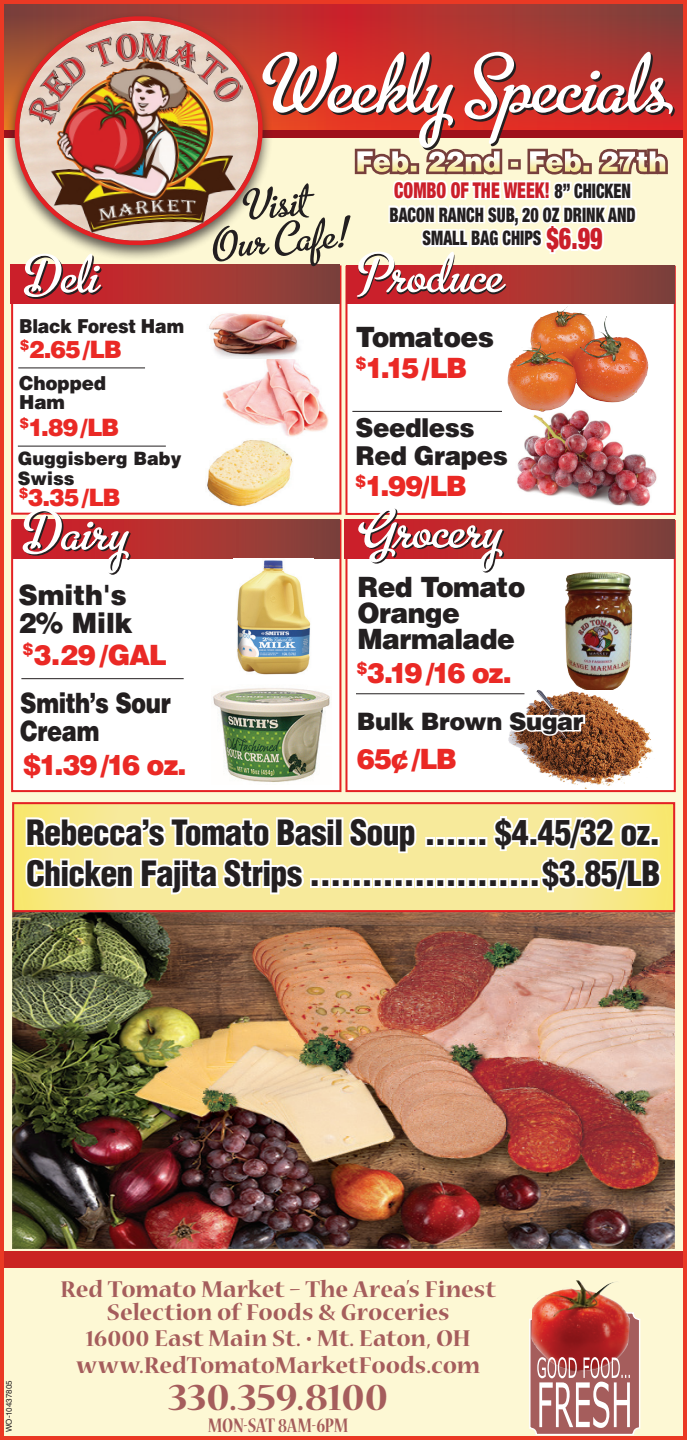
<style>
.page{position:relative;width:687px;height:1440px;background:#fff}
.page>*{position:absolute;margin:0;border:0;box-sizing:border-box;transform-origin:0 0}
.t1{font:700 42.4px "Nueva Std";letter-spacing:-.005em;color:#a55d5c}
.t2{font:900 condensed 34px "Helvetica LT Std";letter-spacing:-.025em;color:#231f20}
.t3{font:900 28px "Helvetica LT Std";letter-spacing:-.06em;color:#ea2925}
.t4{font:900 28px/26px "Helvetica LT Std";letter-spacing:-.025em;color:#231f20;scale:.95 1}
.t5{font:900 28px "Helvetica LT Std";letter-spacing:.005em;color:#fff}
.t6{font:900 28px/28px "Helvetica LT Std";letter-spacing:-.025em;color:#231f20;scale:.81 1}
.t7{font:900 28px/28px "Helvetica LT Std";color:#231f20;scale:.95 1}
.t8{font:900 28px "Helvetica LT Std";color:#ea2925}
.t9{font:900 26px/28px "Helvetica LT Std";letter-spacing:-.02em;color:#231f20;scale:.95 1}
.t10{font:700 25.4px/23px "Nueva Std";color:#a55d5c;text-align:center}
.t11{font:900 24px "Helvetica LT Std";letter-spacing:-.05em;color:#ea2925}
.t12{font:900 24px "Helvetica LT Std";letter-spacing:-.02em;color:#231f20}
.t13{font:900 condensed 21.8px "Helvetica Neue LT Std";color:#cb1f2a;scale:.8 1}
.t14{font:700 21.8px "Nueva Std";letter-spacing:-.005em;color:#a55d5c;scale:.76 1}
.t15{font:900 condensed 20px/23.6px "Helvetica Neue LT Std";color:#231f20;text-align:center;scale:.8 1}
.t16{font:900 19.2px "Helvetica LT Std";letter-spacing:-.01em;color:#231f20;scale:.9 1}
.t17{font:900 19.2px/18.6px "Helvetica LT Std";letter-spacing:-.01em;color:#231f20;scale:.95 1}
.t18{font:900 18.4px/20.2px "Helvetica LT Std";color:#231f20;scale:.95 1}
.t19{font:8px "Helvetica LT Std";color:#231f20}
.s1{font-style:inherit}
.s2{font-size:20px;color:#231f20}
.s3{font-size:30px;color:#cb1f2a}
</style>
<div class="page">
<div style="left:0;top:51px;width:686px;height:1389px;background:#fdf8d4"></div>
<svg style="left:5px;top:5px;width:676px;height:9px;background:#a13734"></svg>
<svg style="left:273px;top:14px;width:408px;height:116px;background:#b13330"></svg>
<div style="left:345px;top:266px;width:330px;height:249px;background:#fff;border:2px solid #e42124"></div>
<div style="left:11px;top:265px;width:330px;height:250px;background:#fff;border:2px solid #e42124"></div>
<div style="left:11px;top:265px;width:328px;height:38px;background:linear-gradient(to right,#d81d27,#83463c)"></div>
<div style="left:4px;top:12px;width:269px;height:250px;background:#231f20;opacity:.75"></div>
<svg style="left:12px;top:13px;width:253px;height:235px"></svg>
<img style="left:23px;top:24px;width:231px;height:214px">
<div style="left:11px;top:520px;width:330px;height:272px;background:#fff;border:2px solid #e42124"></div>
<div style="left:345px;top:520px;width:330px;height:272px;background:#fff;border:2px solid #e42124"></div>
<svg style="left:24px;top:254px;width:78px;height:45px"></svg>
<div style="left:347px;top:266px;width:327px;height:37px;background:linear-gradient(to right,#d81d27,#83463c)"></div>
<svg style="left:12px;top:520px;width:327px;height:38px;background:#973c37"></svg>
<svg style="left:345px;top:520px;width:329px;height:38px;background:#973b37"></svg>
<hr style="left:21px;top:678px;width:163px;height:1px;background:#231f20">
<hr style="left:352px;top:411px;width:170px;height:1px;background:#231f20">
<div style="left:529px;top:1313px;width:110px;height:122px;background:#a55d5c;border-radius:6px"></div>
<div style="left:529px;top:1312px;width:111px;height:123px;border:1px solid #fff;border-radius:6px"></div>
<img style="left:531px;top:1280px;width:99px;height:77px">
<svg style="left:537px;top:1357px;width:92px;height:71px"></svg>
<div style="left:0;top:1251px;width:686px;height:17px;background:#ca2422"></div>
<hr style="left:18px;top:446px;width:148px;height:1px;background:#231f20">
<svg style="left:212px;top:52px;width:462px;height:247px"></svg>
<img style="left:12px;top:912px;width:662px;height:337px">
<hr style="left:18px;top:368px;width:127px;height:1px;background:#231f20">
<svg style="left:14px;top:511px;width:171px;height:64px"></svg>
<svg style="left:15px;top:805px;width:657px;height:104px;background:#f7e994"></svg>
<div style="left:12px;top:802px;width:663px;height:110px;border:2px solid #e42124"></div>
<div style="left:326px;top:824px;width:9px;height:23px;border:4px solid #fff"></div>
<div style="left:326px;top:817px;width:9px;height:9px;border:4px solid #fff"></div>
<div style="left:334px;top:817px;width:9px;height:30px;border:4px solid #fff"></div>
<svg style="left:347px;top:815px;width:71px;height:40px;background:#faf4ce"></svg>
<div style="left:425px;top:837px;width:10px;height:10px;border:4px solid #fff"></div>
<div style="left:435px;top:837px;width:10px;height:10px;border:4px solid #fff"></div>
<div style="left:446px;top:837px;width:10px;height:10px;border:4px solid #fff"></div>
<div style="left:456px;top:837px;width:10px;height:10px;border:4px solid #fff"></div>
<div style="left:467px;top:837px;width:10px;height:10px;border:4px solid #fff"></div>
<div style="left:477px;top:837px;width:10px;height:10px;border:4px solid #fff"></div>
<img style="left:24px;top:815px;width:306px;height:203px">
<div style="left:310px;top:878px;width:9px;height:10px;border:4px solid #fff"></div>
<div style="left:320px;top:878px;width:10px;height:10px;border:4px solid #fff"></div>
<div style="left:331px;top:878px;width:9px;height:10px;border:4px solid #fff"></div>
<div style="left:341px;top:878px;width:10px;height:10px;border:4px solid #fff"></div>
<div style="left:352px;top:878px;width:9px;height:10px;border:4px solid #fff"></div>
<div style="left:362px;top:878px;width:10px;height:10px;border:4px solid #fff"></div>
<div style="left:373px;top:878px;width:9px;height:10px;border:4px solid #fff"></div>
<div style="left:383px;top:878px;width:10px;height:10px;border:4px solid #fff"></div>
<div style="left:394px;top:878px;width:9px;height:10px;border:4px solid #fff"></div>
<div style="left:404px;top:878px;width:10px;height:10px;border:4px solid #fff"></div>
<div style="left:414px;top:878px;width:10px;height:10px;border:4px solid #fff"></div>
<div style="left:425px;top:878px;width:10px;height:10px;border:4px solid #fff"></div>
<div style="left:435px;top:878px;width:10px;height:10px;border:4px solid #fff"></div>
<div style="left:446px;top:878px;width:10px;height:10px;border:4px solid #fff"></div>
<div style="left:456px;top:878px;width:10px;height:10px;border:4px solid #fff"></div>
<div style="left:467px;top:878px;width:10px;height:10px;border:4px solid #fff"></div>
<div style="left:477px;top:878px;width:10px;height:10px;border:4px solid #fff"></div>
<div style="left:488px;top:878px;width:9px;height:10px;border:4px solid #fff"></div>
<svg style="left:491px;top:811px;width:172px;height:83px;background:#faf3c3"></svg>
<div style="left:0;top:0;width:686px;height:1440px;border:4px solid #ea3924"></div>
<img style="left:237px;top:560px;width:74px;height:115px">
<img style="left:223px;top:358px;width:106px;height:79px">
<img style="left:209px;top:313px;width:91px;height:45px">
<img style="left:502px;top:411px;width:158px;height:102px">
<img style="left:507px;top:307px;width:142px;height:105px">
<svg style="left:352px;top:414px;width:176px;height:159px"></svg>
<img style="left:213px;top:688px;width:117px;height:94px">
<img style="left:505px;top:694px;width:153px;height:99px">
<img style="left:552px;top:556px;width:83px;height:134px">
<svg style="left:356px;top:688px;width:231px;height:88px"></svg>
<img style="left:207px;top:440px;width:86px;height:67px">
<p class="t5" style="left:355px;top:143px;width:312px">Feb. 22nd - Feb. 27th</p>
<p class="t16" style="left:19px;top:313px;width:185px">Black Forest Ham</p>
<p class="t11" style="left:20px;top:333px;width:103px"><sup>$</sup>2.65 <span class="s1">/</span>LB</p>
<p class="t17" style="left:19px;top:373px;width:93px">Chopped<br>Ham</p>
<p class="t11" style="left:20px;top:411px;width:101px"><sup>$</sup>1.89 <span class="s1">/</span>LB</p>
<p class="t18" style="left:18px;top:448px;width:174px">Guggisberg Baby<br>Swiss</p>
<p class="t11" style="left:19px;top:482px;width:103px"><sup>$</sup>3.35 <span class="s1">/</span>LB</p>
<p class="t7" style="left:18px;top:580px;width:122px">Smith's<br>2% Milk</p>
<p class="t8" style="left:23px;top:636px;width:145px"><sup>$</sup>3.29 <span class="s1">/GAL</span></p>
<p class="t6" style="left:20px;top:689px;width:187px">Smith’s Sour<br>Cream</p>
<p class="t3" style="left:23px;top:746px;width:165px">$1.39 /16 oz.</p>
<p class="t13" style="left:394px;top:177px;width:297px">COMBO OF THE WEEK! <span class="s2">8” CHICKEN</span></p>
<p class="t15" style="left:389px;top:202px;width:309px">BACON RANCH SUB, 20 OZ DRINK AND<br>SMALL BAG CHIPS <span class="s3">$6.99</span></p>
<p class="t4" style="left:356px;top:323px;width:147px">Tomatoes</p>
<p class="t3" style="left:356px;top:350px;width:113px"><sup>$</sup>1.15 /<span class="s1">LB</span></p>
<p class="t9" style="left:355px;top:413px;width:162px">Seedless<br>Red Grapes</p>
<p class="t3" style="left:355px;top:468px;width:113px"><sup>$</sup>1.99/<span class="s1">LB</span></p>
<p class="t4" style="left:357px;top:573px;width:178px">Red Tomato<br>Orange<br>Marmalade</p>
<p class="t3" style="left:357px;top:655px;width:156px"><sup>$</sup>3.19 /16 oz.</p>
<p class="t12" style="left:357px;top:705px;width:228px">Bulk Brown Sugar</p>
<p class="t3" style="left:357px;top:740px;width:102px">65¢ /LB</p>
<p class="t2" style="left:26px;top:811px;width:635px">Rebecca’s Tomato Basil Soup ...... $4.45/32 oz.</p>
<p class="t2" style="left:26px;top:852px;width:635px">Chicken Fajita Strips ......................$3.85/LB</p>
<p class="t19" style="left:4px;top:1432px;width:53px;rotate:-90deg">WO-10437805</p>
<p class="t10" style="left:61px;top:1279px;width:436px">Red Tomato Market – The Area’s Finest<br>Selection of Foods &amp; Groceries</p>
<p class="t10" style="left:86px;top:1328px;width:386px">16000 East Main St. • Mt. Eaton, OH</p>
<p class="t10" style="left:76px;top:1355px;width:405px">www.RedTomatoMarketFoods.com</p>
<p class="t1" style="left:168px;top:1377px;width:221px">330.359.8100</p>
<p class="t14" style="left:208px;top:1415px;width:185px">MON-SAT 8AM-6PM</p>
</div>
